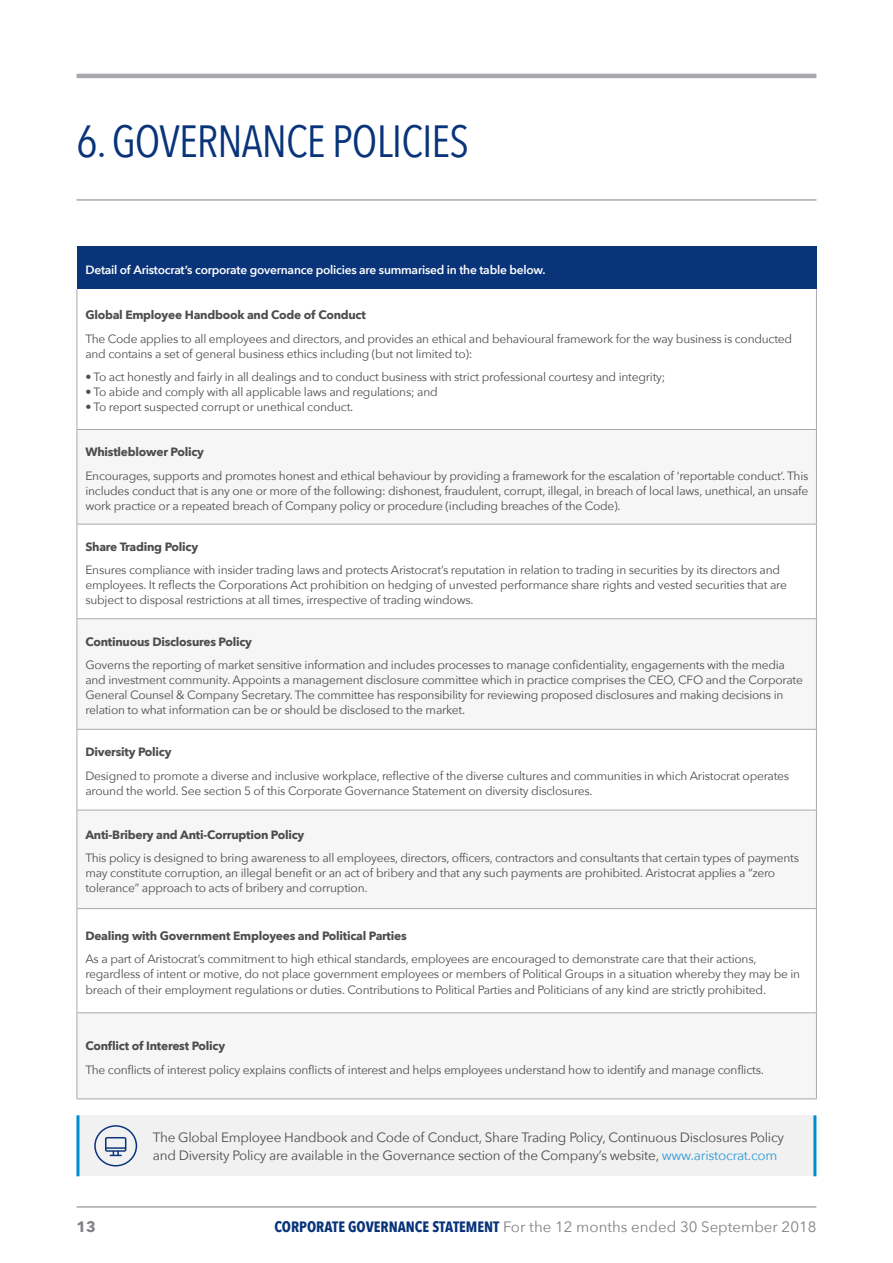
<style>
.page{position:relative;width:893px;height:1263px;background:#fff}
.page>*{position:absolute;margin:0;border:0;box-sizing:border-box;transform-origin:0 0}
.t1{font:45px "Avenir Next Condensed";letter-spacing:-.02em;color:#09347a}
.t2{font:15px "Avenir Next";color:#808285}
.t3{font:700 15px "Avenir Next";color:#808285}
.t4{font:13.5px/17.2px "Avenir Next";letter-spacing:-.02em;color:#4d4d4f}
.t5{font:12px/15px "Avenir Next";letter-spacing:-.02em;color:#4d4d4f}
.t6{font:700 12px "Avenir Next";letter-spacing:-.02em;color:#4d4d4f}
.t7{font:600 12px "Avenir Next";letter-spacing:-.02em;color:#fff}
.s1{color:#2e99d5}
.s2{font-family:"Avenir Next Condensed";font-weight:700;color:#09347a}
</style>
<div class="page">
<hr style="left:77px;top:1206px;width:739px;height:2px;background:#a7a9ac">
<div style="left:77px;top:247px;width:739px;height:42px;background:#09347a"></div>
<svg style="left:78px;top:430px;width:738px;height:668px;fill:#f6f6f6"></svg>
<hr style="left:77px;top:289px;width:1px;height:140px;background:#a7a9ac">
<hr style="left:816px;top:289px;width:1px;height:140px;background:#a7a9ac">
<hr style="left:77px;top:429px;width:740px;height:1px;background:#a7a9ac">
<hr style="left:77px;top:430px;width:1px;height:94px;background:#a7a9ac">
<hr style="left:816px;top:430px;width:1px;height:94px;background:#a7a9ac">
<hr style="left:77px;top:524px;width:740px;height:1px;background:#a7a9ac">
<hr style="left:77px;top:524px;width:1px;height:94px;background:#a7a9ac">
<hr style="left:816px;top:524px;width:1px;height:94px;background:#a7a9ac">
<hr style="left:77px;top:618px;width:740px;height:1px;background:#a7a9ac">
<hr style="left:77px;top:619px;width:1px;height:110px;background:#a7a9ac">
<hr style="left:816px;top:619px;width:1px;height:110px;background:#a7a9ac">
<hr style="left:77px;top:729px;width:740px;height:1px;background:#a7a9ac">
<hr style="left:77px;top:730px;width:1px;height:80px;background:#a7a9ac">
<hr style="left:816px;top:730px;width:1px;height:80px;background:#a7a9ac">
<hr style="left:77px;top:810px;width:740px;height:1px;background:#a7a9ac">
<hr style="left:77px;top:810px;width:1px;height:98px;background:#a7a9ac">
<hr style="left:816px;top:810px;width:1px;height:98px;background:#a7a9ac">
<hr style="left:77px;top:908px;width:740px;height:1px;background:#a7a9ac">
<hr style="left:77px;top:909px;width:1px;height:103px;background:#a7a9ac">
<hr style="left:816px;top:909px;width:1px;height:103px;background:#a7a9ac">
<hr style="left:77px;top:1012px;width:740px;height:1px;background:#a7a9ac">
<hr style="left:77px;top:1013px;width:1px;height:85px;background:#a7a9ac">
<hr style="left:816px;top:1013px;width:1px;height:85px;background:#a7a9ac">
<hr style="left:77px;top:1098px;width:740px;height:1px;background:#a7a9ac">
<div style="left:77px;top:1115px;width:739px;height:61px;background:#f1f1f2"></div>
<hr style="left:813px;top:1115px;width:3px;height:61px;background:#008dcf">
<hr style="left:76px;top:1115px;width:3px;height:61px;background:#008dcf">
<svg style="left:94px;top:1125px;width:43px;height:41px"></svg>
<hr style="left:77px;top:74px;width:739px;height:4px;background:#a7a9ac">
<hr style="left:77px;top:199px;width:739px;height:2px;background:#a7a9ac">
<h1 class="t1" style="left:77px;top:102px;width:394px">6. GOVERNANCE POLICIES</h1>
<p class="t7" style="left:85px;top:259px;width:462px">Detail of Aristocrat’s corporate governance policies are summarised in the table below.</p>
<p class="t6" style="left:85px;top:305px;width:282px">Global Employee Handbook and Code of Conduct</p>
<p class="t5" style="left:85px;top:331px;width:708px">The Code applies to all employees and directors, and provides an ethical and behavioural framework for the way business is conducted and contains a set of general business ethics including (but not limited to):</p>
<p class="t5" style="left:85px;top:369px;width:581px">• To act honestly and fairly in all dealings and to conduct business with strict professional courtesy and integrity;</p>
<p class="t5" style="left:85px;top:384px;width:354px">• To abide and comply with all applicable laws and regulations; and</p>
<p class="t5" style="left:85px;top:399px;width:269px">• To report suspected corrupt or unethical conduct.</p>
<p class="t6" style="left:85px;top:441px;width:120px">Whistleblower Policy</p>
<p class="t5" style="left:85px;top:467px;width:724px;text-align:justify">Encourages, supports and promotes honest and ethical behaviour by providing a framework for the escalation of ‘reportable conduct’. This includes conduct that is any one or more of the following: dishonest, fraudulent, corrupt, illegal, in breach of local laws, unethical, an unsafe work practice or a repeated breach of Company policy or procedure (including breaches of the Code).</p>
<p class="t6" style="left:85px;top:536px;width:114px">Share Trading Policy</p>
<p class="t5" style="left:85px;top:562px;width:703px">Ensures compliance with insider trading laws and protects Aristocrat’s reputation in relation to trading in securities by its directors and employees. It reflects the Corporations Act prohibition on hedging of unvested performance share rights and vested securities that are subject to disposal restrictions at all times, irrespective of trading windows.</p>
<p class="t6" style="left:85px;top:631px;width:168px">Continuous Disclosures Policy</p>
<p class="t5" style="left:85px;top:657px;width:719px">Governs the reporting of market sensitive information and includes processes to manage confidentiality, engagements with the media and investment community. Appoints a management disclosure committee which in practice comprises the CEO, CFO and the Corporate General Counsel &amp; Company Secretary. The committee has responsibility for reviewing proposed disclosures and making decisions in relation to what information can be or should be disclosed to the market.</p>
<p class="t6" style="left:85px;top:742px;width:88px">Diversity Policy</p>
<p class="t5" style="left:85px;top:768px;width:705px">Designed to promote a diverse and inclusive workplace, reflective of the diverse cultures and communities in which Aristocrat operates around the world. See section 5 of this Corporate Governance Statement on diversity disclosures.</p>
<p class="t6" style="left:85px;top:824px;width:220px">Anti-Bribery and Anti-Corruption Policy</p>
<p class="t5" style="left:85px;top:850px;width:715px">This policy is designed to bring awareness to all employees, directors, officers, contractors and consultants that certain types of payments may constitute corruption, an illegal benefit or an act of bribery and that any such payments are prohibited. Aristocrat applies a “zero tolerance” approach to acts of bribery and corruption.</p>
<p class="t6" style="left:85px;top:925px;width:323px">Dealing with Government Employees and Political Parties</p>
<p class="t5" style="left:85px;top:951px;width:716px">As a part of Aristocrat’s commitment to high ethical standards, employees are encouraged to demonstrate care that their actions, regardless of intent or motive, do not place government employees or members of Political Groups in a situation whereby they may be in breach of their employment regulations or duties. Contributions to Political Parties and Politicians of any kind are strictly prohibited.</p>
<p class="t6" style="left:85px;top:1035px;width:141px">Conflict of Interest Policy</p>
<p class="t5" style="left:85px;top:1061px;width:680px">The conflicts of interest policy explains conflicts of interest and helps employees understand how to identify and manage conflicts.</p>
<p class="t4" style="left:153px;top:1128px;width:633px">The Global Employee Handbook and Code of Conduct, Share Trading Policy, Continuous Disclosures Policy and Diversity Policy are available in the Governance section of the Company’s website, <span class="s1">www.aristocrat.com</span></p>
<p class="t3" style="left:77px;top:1214px;width:21px">13</p>
<p class="t2" style="left:274px;top:1214px;width:543px"><span class="s2">CORPORATE GOVERNANCE STATEMENT</span> For the 12 months ended 30 September 2018</p>
</div>
